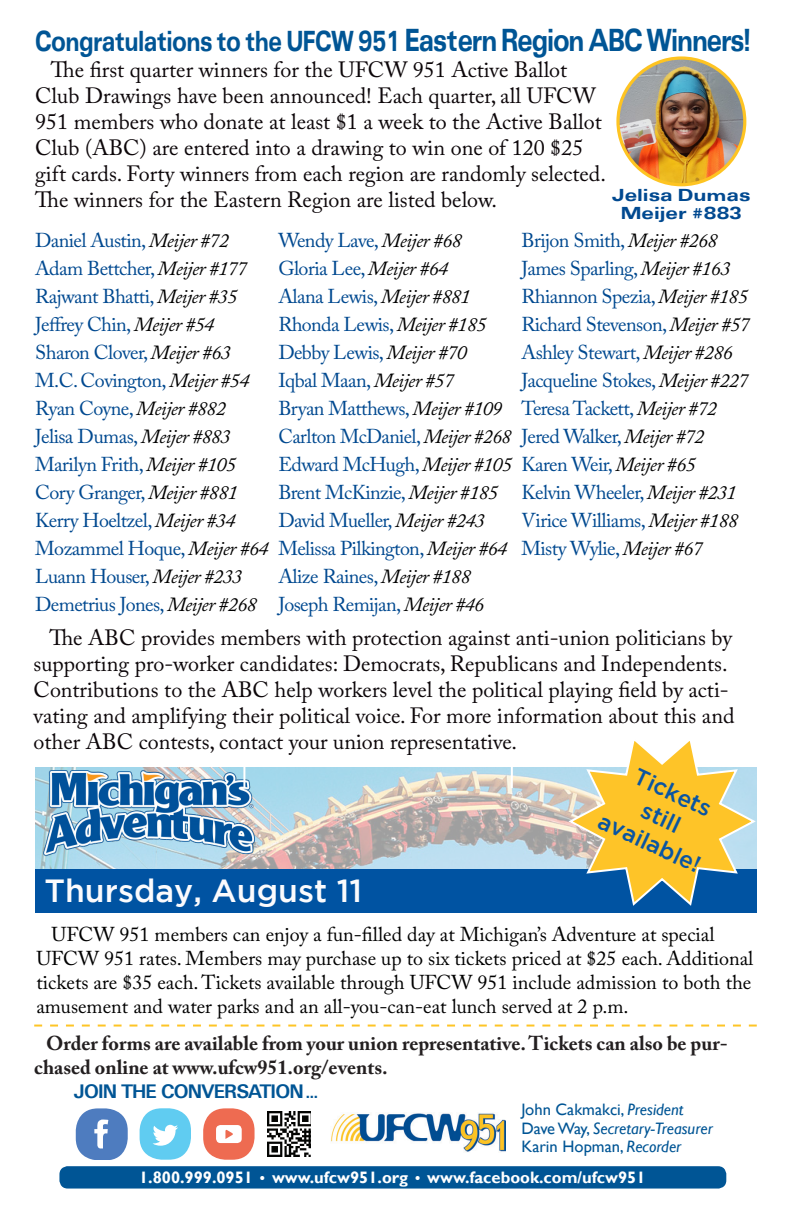
<style>
.page{position:relative;width:790px;height:1224px;background:#fff}
.page>*{position:absolute;margin:0;border:0;box-sizing:border-box;transform-origin:0 0}
.t1{font:500 32px "Gotham";color:#fbfbfd}
.t2{font:30px "Unique Extended BOLD";letter-spacing:-.03em;color:#005595;scale:.65 1}
.t3{font:500 23px/27.6px "Gotham";color:#0a55a2;text-align:center}
.t4{font:22px/26px "Adobe Caslon Pro";color:#0c0609}
.t5{font:20.2px "Unique Light BOLD";letter-spacing:-.04em;color:#005595}
.t6{font:20px "Adobe Caslon Pro";letter-spacing:-.03em;color:#014990}
.t7{font:20px/24px "Adobe Caslon Pro";color:#000}
.t8{font:700 20px/24px "Adobe Caslon Pro";color:#231f20}
.t9{font:18px "Unique Extended BOLD";color:#014990}
.t10{font:italic 16.6px/18.4px "Gill Sans";color:#005595}
.t11{font:700 16.6px "Gill Sans";color:#fff}
.s1{font-size:33px}
.s2{font-style:italic;color:#000}
.s3{font-style:normal}
.s4{font-family:"Unique Light BOLD";font-weight:400;font-size:14.8px}
</style>
<div class="page">
<div style="left:60px;top:1167px;width:665px;height:21px;background:#005595;border-radius:7px"></div>
<div style="left:59px;top:1166px;width:667px;height:23px;border:2px solid #005595;border-radius:7px"></div>
<img style="left:331px;top:1113px;width:174px;height:39px">
<img style="left:267px;top:1112px;width:44px;height:45px">
<div style="left:203px;top:1108px;width:51px;height:52px;background:#ee6b51;border-radius:22px"></div>
<svg style="left:216px;top:1125px;width:26px;height:18px"></svg>
<div style="left:76px;top:1108px;width:52px;height:52px;background:#4e7cbf;border-radius:22px"></div>
<svg style="left:94px;top:1120px;width:14px;height:28px"></svg>
<div style="left:140px;top:1108px;width:51px;height:52px;background:#60ccf1;border-radius:22px"></div>
<svg style="left:153px;top:1125px;width:25px;height:21px"></svg>
<img style="left:36px;top:768px;width:530px;height:101px">
<img style="left:43px;top:771px;width:211px;height:86px">
<div style="left:35px;top:869px;width:721px;height:43px;background:#0053a2"></div>
<svg style="left:34px;top:1025px;width:722px;height:2px"></svg>
<hr style="left:243px;top:725px;width:2px;height:63px;background:#fff">
<hr style="left:511px;top:725px;width:2px;height:63px;background:#fff">
<svg style="left:566px;top:741px;width:191px;height:167px"></svg>
<img style="left:618px;top:58px;width:126px;height:127px;border-radius:63px">
<div style="left:616px;top:56px;width:130px;height:130px;border:3px solid #fec422;border-radius:50%"></div>
<p class="t2" style="left:35px;top:24px;width:1102px">Congratulations to the UFCW 951 <span class="s1">Eastern Region ABC Winners!</span></p>
<p class="t4" style="left:35px;top:57px;width:572px;text-indent:16px">The first quarter winners for the UFCW 951 Active Ballot Club Drawings have been announced! Each quarter, all UFCW 951 members who donate at least $1 a week to the Active Ballot Club (ABC) are entered into a drawing to win one of 120 $25 gift cards. Forty winners from each region are randomly selected.<br>The winners for the Eastern Region are listed below.</p>
<p class="t9" style="left:612px;top:185px;width:140px">Jelisa Dumas</p>
<p class="t9" style="left:620px;top:203px;width:123px">Meijer #883</p>
<p class="t6" style="left:35px;top:228px;width:195px">Daniel Austin, <span class="s2">Meijer #72</span></p>
<p class="t6" style="left:35px;top:256px;width:213px">Adam Bettcher, <span class="s2">Meijer #177</span></p>
<p class="t6" style="left:35px;top:284px;width:204px">Rajwant Bhatti, <span class="s2">Meijer #35</span></p>
<p class="t6" style="left:35px;top:312px;width:180px">Jeffrey Chin, <span class="s2">Meijer #54</span></p>
<p class="t6" style="left:35px;top:340px;width:197px">Sharon Clover, <span class="s2">Meijer #63</span></p>
<p class="t6" style="left:35px;top:368px;width:216px">M.C. Covington, <span class="s2">Meijer #54</span></p>
<p class="t6" style="left:35px;top:396px;width:192px">Ryan Coyne, <span class="s2">Meijer #882</span></p>
<p class="t6" style="left:35px;top:424px;width:197px">Jelisa Dumas, <span class="s2">Meijer #883</span></p>
<p class="t6" style="left:35px;top:452px;width:202px">Marilyn Frith, <span class="s2">Meijer #105</span></p>
<p class="t6" style="left:35px;top:480px;width:204px">Cory Granger, <span class="s2">Meijer #881</span></p>
<p class="t6" style="left:35px;top:508px;width:202px">Kerry Hoeltzel, <span class="s2">Meijer #34</span></p>
<p class="t6" style="left:35px;top:536px;width:235px">Mozammel Hoque, <span class="s2">Meijer #64</span></p>
<p class="t6" style="left:35px;top:564px;width:208px">Luann Houser, <span class="s2">Meijer #233</span></p>
<p class="t6" style="left:35px;top:592px;width:223px">Demetrius Jones, <span class="s2">Meijer #268</span></p>
<p class="t6" style="left:278px;top:228px;width:185px">Wendy Lave, <span class="s2">Meijer #68</span></p>
<p class="t6" style="left:278px;top:256px;width:171px">Gloria Lee, <span class="s2">Meijer #64</span></p>
<p class="t6" style="left:278px;top:284px;width:194px">Alana Lewis, <span class="s2">Meijer #881</span></p>
<p class="t6" style="left:278px;top:312px;width:209px">Rhonda Lewis, <span class="s2">Meijer #185</span></p>
<p class="t6" style="left:278px;top:340px;width:190px">Debby Lewis, <span class="s2">Meijer #70</span></p>
<p class="t6" style="left:278px;top:368px;width:177px">Iqbal Maan, <span class="s2">Meijer #57</span></p>
<p class="t6" style="left:278px;top:396px;width:225px">Bryan Matthews, <span class="s2">Meijer #109</span></p>
<p class="t6" style="left:278px;top:424px;width:234px">Carlton McDaniel, <span class="s2">Meijer #268</span></p>
<p class="t6" style="left:278px;top:452px;width:235px">Edward McHugh, <span class="s2">Meijer #105</span></p>
<p class="t6" style="left:278px;top:480px;width:221px">Brent McKinzie, <span class="s2">Meijer #185</span></p>
<p class="t6" style="left:278px;top:508px;width:208px">David Mueller, <span class="s2">Meijer #243</span></p>
<p class="t6" style="left:278px;top:536px;width:230px">Melissa Pilkington, <span class="s2">Meijer #64</span></p>
<p class="t6" style="left:278px;top:564px;width:194px">Alize Raines, <span class="s2">Meijer #188</span></p>
<p class="t6" style="left:278px;top:592px;width:207px">Joseph Remijan, <span class="s2">Meijer #46</span></p>
<p class="t6" style="left:521px;top:228px;width:197px">Brijon Smith, <span class="s2">Meijer #268</span></p>
<p class="t6" style="left:521px;top:256px;width:210px">James Sparling, <span class="s2">Meijer #163</span></p>
<p class="t6" style="left:521px;top:284px;width:228px">Rhiannon Spezia, <span class="s2">Meijer #185</span></p>
<p class="t6" style="left:521px;top:312px;width:230px">Richard Stevenson, <span class="s2">Meijer #57</span></p>
<p class="t6" style="left:521px;top:340px;width:213px">Ashley Stewart, <span class="s2">Meijer #286</span></p>
<p class="t6" style="left:521px;top:368px;width:228px">Jacqueline Stokes, <span class="s2">Meijer #227</span></p>
<p class="t6" style="left:521px;top:396px;width:197px">Teresa Tackett, <span class="s2">Meijer #72</span></p>
<p class="t6" style="left:521px;top:424px;width:185px">Jered Walker, <span class="s2">Meijer #72</span></p>
<p class="t6" style="left:521px;top:452px;width:176px">Karen Weir, <span class="s2">Meijer #65</span></p>
<p class="t6" style="left:521px;top:480px;width:217px">Kelvin Wheeler, <span class="s2">Meijer #231</span></p>
<p class="t6" style="left:521px;top:508px;width:218px">Virice Williams, <span class="s2">Meijer #188</span></p>
<p class="t6" style="left:521px;top:536px;width:183px">Misty Wylie, <span class="s2">Meijer #67</span></p>
<p class="t4" style="left:34px;top:624px;width:702px;text-indent:16px">The ABC provides members with protection against anti-union politicians by supporting pro-worker candidates: Democrats, Republicans and Independents.<br>Contributions to the ABC help workers level the political playing field by acti&shy;vating and amplifying their political voice. For more information about this and other ABC contests, contact your union representative.</p>
<p class="t3" style="left:629px;top:756px;width:112px;rotate:25deg">Tickets still available!</p>
<p class="t1" style="left:44px;top:873px;width:319px">Thursday, August 11</p>
<p class="t7" style="left:36px;top:922px;width:718px;text-indent:15px">UFCW 951 members can enjoy a fun-filled day at Michigan’s Adventure at special UFCW 951 rates. Members may purchase up to six tickets priced at $25 each. Additional tickets are $35 each. Tickets available through UFCW 951 include admission to both the amusement and water parks and an all-you-can-eat lunch served at 2 p.m.</p>
<p class="t8" style="left:34px;top:1031px;width:695px;text-indent:12px">Order forms are available from your union representative. Tickets can also be pur&shy;chased online at www.ufcw951.org/events.</p>
<p class="t5" style="left:74px;top:1080px;width:246px">JOIN THE CONVERSATION...</p>
<p class="t10" style="left:521px;top:1101px;width:193px"><span class="s3">John Cakmakci,</span> President<br><span class="s3">Dave Way,</span> Secretary-Treasurer<br><span class="s3">Karin Hopman,</span> Recorder</p>
<p class="t11" style="left:139px;top:1168px;width:508px">1.800.999.0951 <span class="s4">•</span> www.ufcw951.org <span class="s4">•</span> www.facebook.com/ufcw951</p>
</div>
